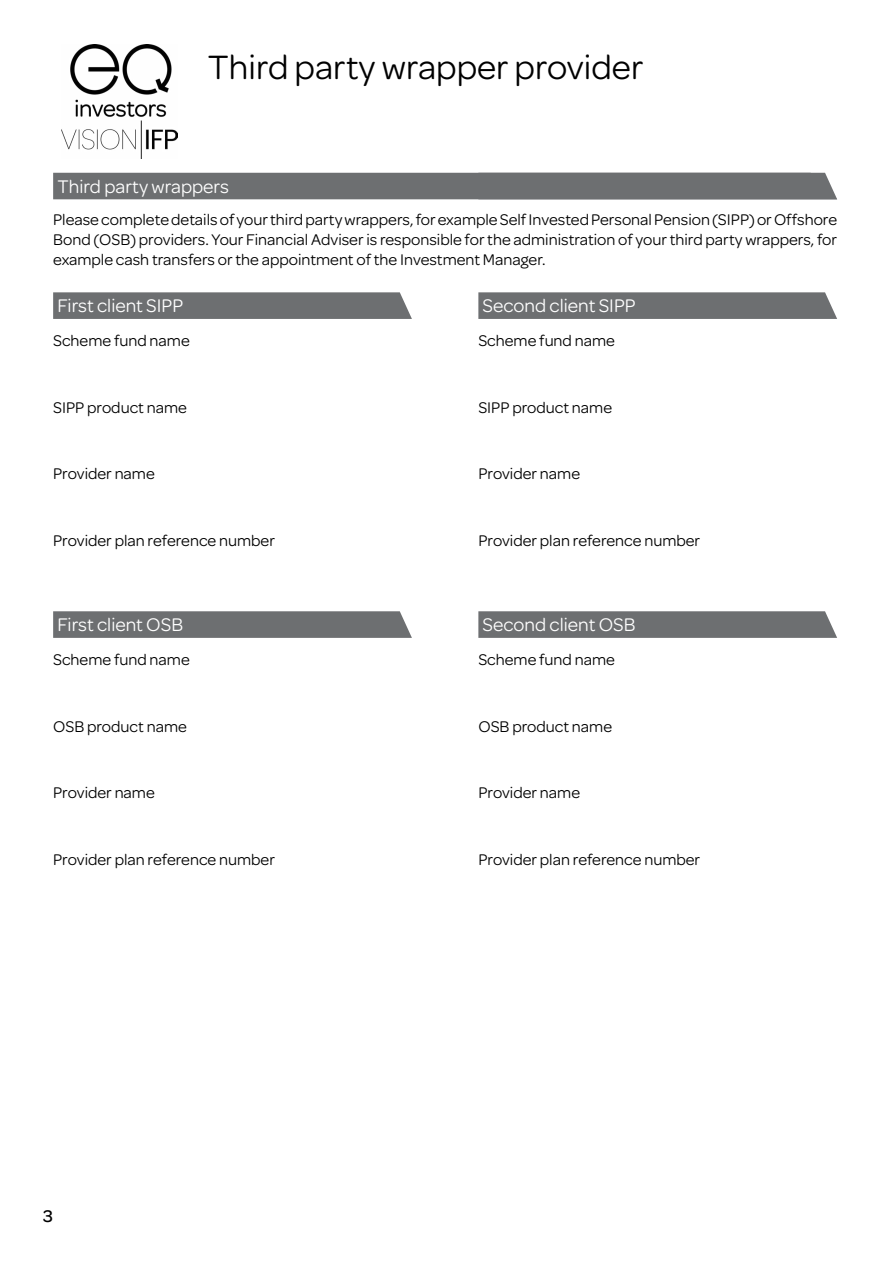
<style>
.page{position:relative;width:893px;height:1263px;background:#fff}
.page>*{position:absolute;margin:0;border:0;box-sizing:border-box;transform-origin:0 0}
.t1{font:36px "Omnes";color:#000}
.t2{font:19.5px "Omnes";color:#fff}
.t3{font:500 18px "Omnes";color:#000}
.t4{font:16.5px/19.8px "Omnes";color:#000;text-align:justify}
</style>
<div class="page">
<img style="left:61px;top:45px;width:117px;height:114px">
<div style="left:53px;top:292px;width:359px;height:27px;background:#6d6f71"></div>
<div style="left:53px;top:173px;width:784px;height:26px;background:#6d6f71"></div>
<svg style="left:53px;top:611px;width:359px;height:27px;background:#717375"></svg>
<div style="left:478px;top:292px;width:359px;height:27px;background:#6d6f71"></div>
<svg style="left:478px;top:611px;width:359px;height:27px;background:#717375"></svg>
<h1 class="t1" style="left:208px;top:43px;width:437px">Third party wrapper provider</h1>
<p class="t2" style="left:57px;top:173px;width:173px">Third party wrappers</p>
<p class="t4" style="left:53px;top:209px;width:785px">Please complete details of your third party wrappers, for example Self Invested Personal Pension (SIPP) or Offshore Bond (OSB) providers. Your Financial Adviser is responsible for the administration of your third party wrappers, for example cash transfers or the appointment of the Investment Manager.</p>
<p class="t2" style="left:57px;top:293px;width:127px">First client SIPP</p>
<p class="t2" style="left:483px;top:293px;width:154px">Second client SIPP</p>
<p class="t4" style="left:53px;top:330px;width:138px">Scheme fund name</p>
<p class="t4" style="left:478px;top:330px;width:138px">Scheme fund name</p>
<p class="t4" style="left:53px;top:397px;width:135px">SIPP product name</p>
<p class="t4" style="left:478px;top:397px;width:135px">SIPP product name</p>
<p class="t4" style="left:53px;top:463px;width:103px">Provider name</p>
<p class="t4" style="left:478px;top:463px;width:103px">Provider name</p>
<p class="t4" style="left:53px;top:529px;width:223px">Provider plan reference number</p>
<p class="t4" style="left:478px;top:529px;width:223px">Provider plan reference number</p>
<p class="t2" style="left:57px;top:612px;width:127px">First client OSB</p>
<p class="t2" style="left:483px;top:612px;width:154px">Second client OSB</p>
<p class="t4" style="left:53px;top:649px;width:138px">Scheme fund name</p>
<p class="t4" style="left:478px;top:649px;width:138px">Scheme fund name</p>
<p class="t4" style="left:53px;top:715px;width:135px">OSB product name</p>
<p class="t4" style="left:478px;top:715px;width:135px">OSB product name</p>
<p class="t4" style="left:53px;top:782px;width:103px">Provider name</p>
<p class="t4" style="left:478px;top:782px;width:103px">Provider name</p>
<p class="t4" style="left:53px;top:848px;width:223px">Provider plan reference number</p>
<p class="t4" style="left:478px;top:848px;width:223px">Provider plan reference number</p>
<p class="t3" style="left:43px;top:1203px;width:11px">3</p>
</div>
